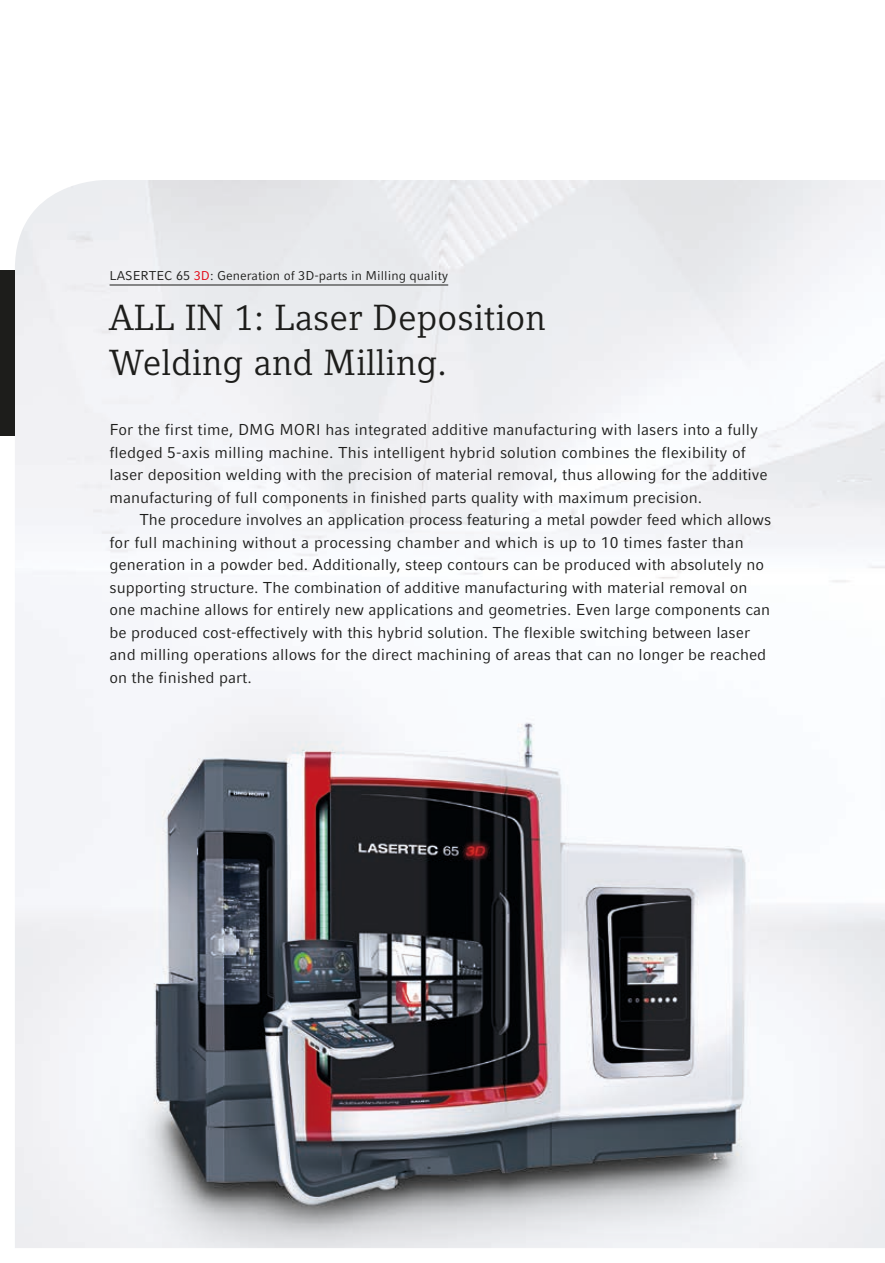
<style>
.page{position:relative;width:885px;height:1263px;background:#fff}
.page>*{position:absolute;margin:0;border:0;box-sizing:border-box;transform-origin:0 0}
.t1{font:36px/45px "Compatil Letter LT Pro";color:#1d1d1b}
.t2{font:15.75px/22.5px "Compatil Fact LT Pro";color:#1d1d1b}
.t3{font:12.75px "Compatil Fact LT Pro";color:#1d1d1b}
.s1{color:#e30614}
</style>
<div class="page">
<img style="left:15px;top:180px;width:869px;height:1068px">
<div style="left:0;top:270px;width:15px;height:165px;background:#1d1d1b"></div>
<hr style="left:109px;top:285px;width:339px;height:1px;background:#1d1d1b">
<p class="t3" style="left:109px;top:268px;width:340px">LASERTEC 65 <span class="s1">3D</span>: Generation of 3D-parts in Milling quality</p>
<h1 class="t1" style="left:109px;top:295px;width:438px">ALL IN 1: Laser Deposition<br>Welding and Milling.</h1>
<p class="t2" style="left:109px;top:418px;width:659px">For the first time, DMG MORI has integrated additive manufacturing with lasers into a fully fledged 5-axis milling machine. This intelligent hybrid solution combines the flexibility of laser deposition welding with the precision of material removal, thus allowing for the additive manufacturing of full components in finished parts quality with maximum precision.</p>
<p class="t2" style="left:109px;top:508px;width:663px;text-indent:30px">The procedure involves an application process featuring a metal powder feed which allows for full machining without a processing chamber and which is up to 10 times faster than generation in a powder bed. Additionally, steep contours can be produced with absolutely no supporting structure. The combination of additive manufacturing with material removal on one machine allows for entirely new applications and geometries. Even large components can be produced cost-effectively with this hybrid solution. The flexible switching between laser and milling operations allows for the direct machining of areas that can no longer be reached on the finished part.</p>
</div>
